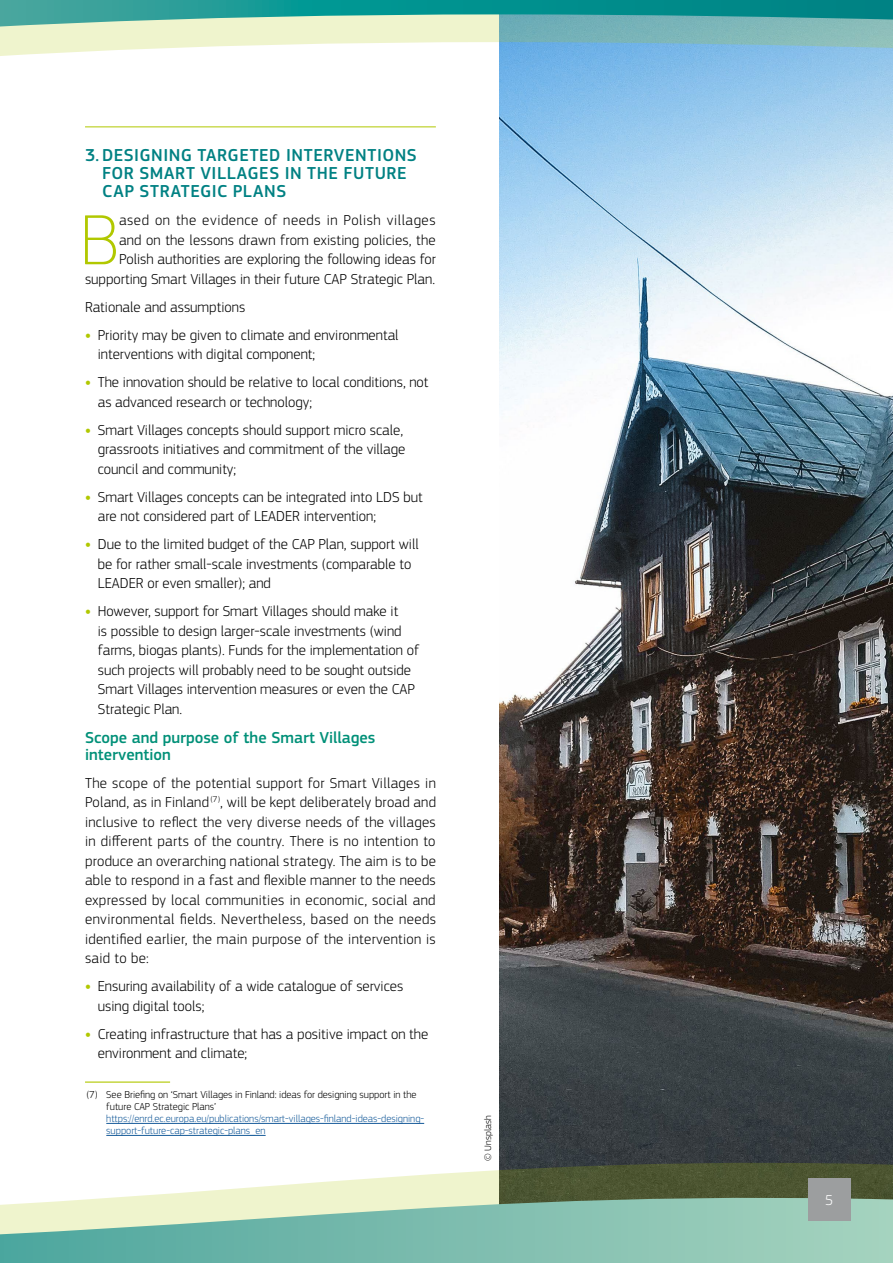
<style>
.page{position:relative;width:893px;height:1263px;background:#fff}
.page>*{position:absolute;margin:0;border:0;box-sizing:border-box;transform-origin:0 0}
.t1{font:100 73.8px "EC Square Sans Pro";color:#b1c800}
.t2{font:500 18px/18px "EC Square Sans Pro";letter-spacing:.03em;color:#008183}
.t3{font:500 16.5px/16.5px "EC Square Sans Pro";color:#009078}
.t4{font:300 15px/19.5px "EC Square Sans Pro";color:#000}
.t5{font:300 15px "EC Square Sans Pro";color:#fff}
.t6{font:300 10.5px/12px "EC Square Sans Pro";color:#165b9a}
.t7{font:300 10.5px/12px "EC Square Sans Pro";color:#000}
.t8{font:300 9.75px "EC Square Sans Pro";color:#000}
.s1{font-weight:700;color:#b1c800}
</style>
<div class="page">
<img style="left:500px;top:107px;width:393px;height:1046px">
<hr style="left:85px;top:126px;width:351px;height:1px;background:#b1c800">
<hr style="left:85px;top:1081px;width:85px;height:2px;background:#b1c800">
<hr style="left:106px;top:1123px;width:318px;height:1px;background:#165b9a">
<hr style="left:106px;top:1135px;width:160px;height:1px;background:#165b9a">
<svg style="left:220px;top:1153px;width:673px;height:37px"></svg>
<svg style="left:0;top:1190px;width:893px;height:73px;background:#97c5b1"></svg>
<div style="left:808px;top:1178px;width:42px;height:42px;background:#9c9e9f"></div>
<svg style="left:499px;top:71px;width:394px;height:36px;background:#8ac1eb"></svg>
<svg style="left:0;top:0;width:893px;height:71px"></svg>
<p class="t2" style="left:102px;top:147px;width:316px;text-indent:-17px">3.DESIGNING TARGETED INTERVENTIONS<br>FOR SMART VILLAGES IN THE FUTURE<br>CAP STRATEGIC PLANS</p>
<p class="t4" style="left:85px;top:210px;width:352px;text-align:right">ased on the evidence of needs in Polish villages<br>and on the lessons drawn from existing policies, the Polish authorities are exploring the following ideas for supporting Smart Villages in their future CAP Strategic Plan.</p>
<p class="t4" style="left:85px;top:297px;width:162px">Rationale and assumptions</p>
<p class="t4" style="left:98px;top:325px;width:302px;text-indent:-13px"><span class="s1">•</span> Priority may be given to climate and environmental interventions with digital component;</p>
<p class="t4" style="left:98px;top:372px;width:332px;text-indent:-13px"><span class="s1">•</span> The innovation should be relative to local conditions, not as advanced research or technology;</p>
<p class="t4" style="left:98px;top:420px;width:309px;text-indent:-13px"><span class="s1">•</span> Smart Villages concepts should support micro scale, grassroots initiatives and commitment of the village council and community;</p>
<p class="t4" style="left:98px;top:487px;width:326px;text-indent:-13px"><span class="s1">•</span> Smart Villages concepts can be integrated into LDS but are not considered part of LEADER intervention;</p>
<p class="t4" style="left:98px;top:534px;width:322px;text-indent:-13px"><span class="s1">•</span> Due to the limited budget of the CAP Plan, support will be for rather small-scale investments (comparable to<br>LEADER or even smaller); and</p>
<p class="t4" style="left:98px;top:602px;width:323px;text-indent:-13px"><span class="s1">•</span> However, support for Smart Villages should make it<br>is possible to design larger-scale investments (wind farms, biogas plants). Funds for the implementation of such projects will probably need to be sought outside Smart Villages intervention measures or even the CAP Strategic Plan.</p>
<p class="t3" style="left:85px;top:730px;width:292px">Scope and purpose of the Smart Villages intervention</p>
<p class="t4" style="left:85px;top:773px;width:352px;text-align:justify">The scope of the potential support for Smart Villages in Poland, as in Finland<sup>(7)</sup>, will be kept deliberately broad and inclusive to reflect the very diverse needs of the villages in different parts of the country. There is no intention to produce an overarching national strategy. The aim is to be able to respond in a fast and flexible manner to the needs expressed by local communities in economic, social and environmental fields. Nevertheless, based on the needs identified earlier, the main purpose of the intervention is said to be:</p>
<p class="t4" style="left:98px;top:976px;width:307px;text-indent:-13px"><span class="s1">•</span> Ensuring availability of a wide catalogue of services using digital tools;</p>
<p class="t4" style="left:98px;top:1024px;width:332px;text-indent:-13px"><span class="s1">•</span> Creating infrastructure that has a positive impact on the environment and climate;</p>
<h1 class="t1" style="left:80px;top:197px;width:40px">B</h1>
<p class="t7" style="left:106px;top:1089px;width:312px;text-indent:-20px">(7) See Briefing on ‘Smart Villages in Finland: ideas for designing support in the future CAP Strategic Plans’</p>
<p class="t6" style="left:106px;top:1113px;width:319px">https://enrd.ec.europa.eu/publications/smart-villages-finland-ideas-designing&shy;support-future-cap-strategic-plans_en</p>
<p class="t8" style="left:482px;top:1161px;width:47px;rotate:-90deg">© Unsplash</p>
<p class="t5" style="left:825px;top:1191px;width:10px">5</p>
</div>
